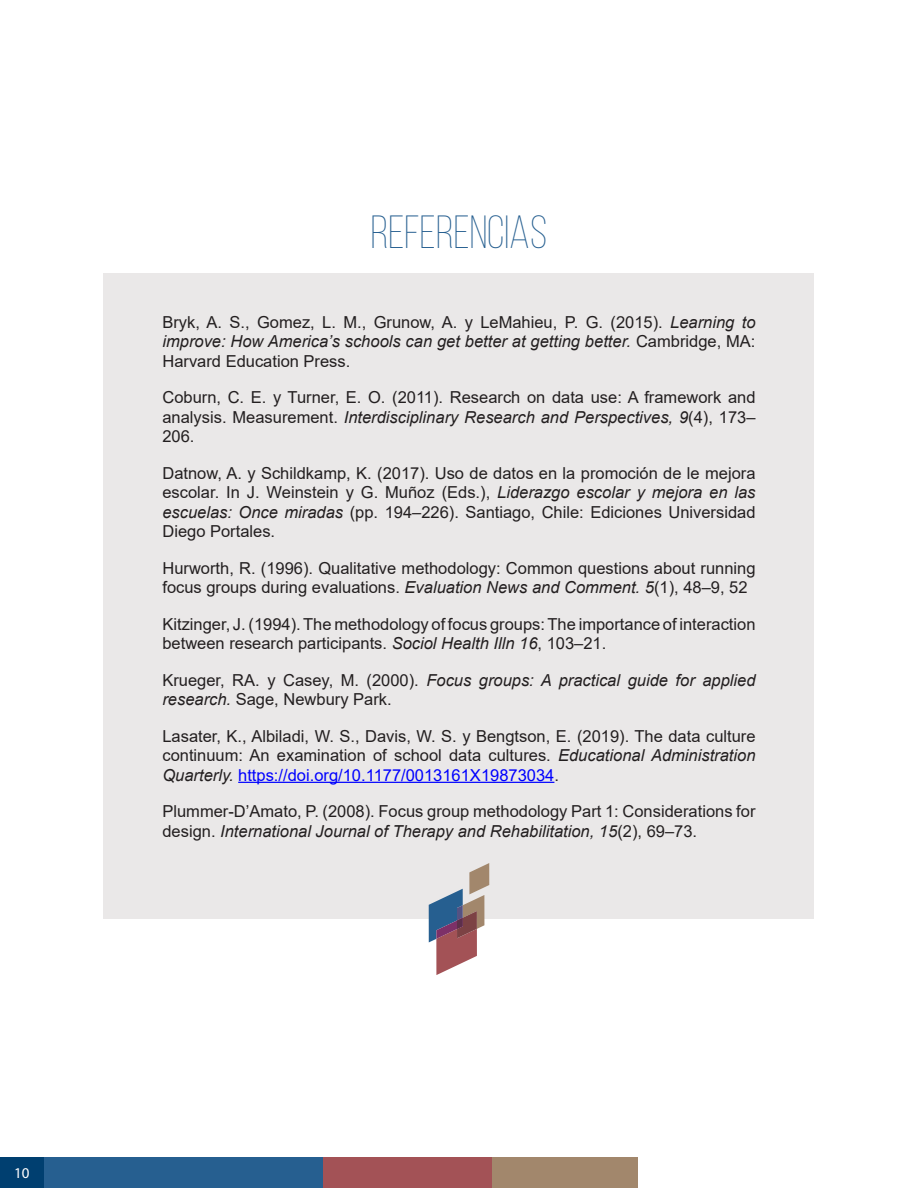
<style>
.page{position:relative;width:918px;height:1188px;background:#fff}
.page>*{position:absolute;margin:0;border:0;box-sizing:border-box;transform-origin:0 0}
.t1{font:300 46.5px "Bebas Neue";color:#265f90}
.t2{font:16.5px/19.5px "Arial";color:#231f20;text-align:justify}
.t3{font:italic 16.5px/19.5px "Arial";color:#231f20}
.t4{font:15px "Myriad Pro";color:#fff}
.s1{font-style:italic}
.s2{font-style:normal}
.s3{color:#00f}
</style>
<div class="page">
<div style="left:104px;top:273px;width:710px;height:646px;background:#eae8e8"></div>
<hr style="left:238px;top:782px;width:316px;height:1px;background:#00f">
<svg style="left:429px;top:863px;width:60px;height:112px"></svg>
<div style="left:0;top:1157px;width:637px;height:31px;background:#265f90"></div>
<div style="left:0;top:1157px;width:44px;height:31px;background:#003f70"></div>
<div style="left:323px;top:1157px;width:314px;height:31px;background:#a35256"></div>
<div style="left:492px;top:1157px;width:145px;height:31px;background:#a2876c"></div>
<p class="t4" style="left:14px;top:1164px;width:17px">10</p>
<p class="t1" style="left:371px;top:207px;width:178px">REFERENCIAS</p>
<p class="t2" style="left:162px;top:312px;width:595px">Bryk, A. S., Gomez, L. M., Grunow, A. y LeMahieu, P. G. (2015). <span class="s1">Learning to improve: How America’s schools can get better at getting better.</span> Cambridge, MA:<br>Harvard Education Press.</p>
<p class="t2" style="left:162px;top:387px;width:595px">Coburn, C. E. y Turner, E. O. (2011). Research on data use: A framework and analysis. Measurement. <span class="s1">Interdisciplinary Research and Perspectives, 9</span>(4), 173– 206.</p>
<p class="t2" style="left:162px;top:463px;width:595px">Datnow, A. y Schildkamp, K. (2017). Uso de datos en la promoción de le mejora escolar. In J. Weinstein y G. Muñoz (Eds.), <span class="s1">Liderazgo escolar y mejora en las escuelas: Once miradas</span> (pp. 194–226). Santiago, Chile: Ediciones Universidad Diego Portales.</p>
<p class="t2" style="left:162px;top:558px;width:595px">Hurworth, R. (1996). Qualitative methodology: Common questions about running focus groups during evaluations. <span class="s1">Evaluation News and Comment. 5</span>(1), 48–9, 52</p>
<p class="t2" style="left:162px;top:614px;width:595px">Kitzinger, J. (1994). The methodology of focus groups: The importance of interaction between research participants. <span class="s1">Sociol Health Illn 16</span>, 103–21.</p>
<p class="t3" style="left:162px;top:670px;width:595px"><span class="s2">Krueger, RA. y Casey, M. (2000).</span> Focus groups: A practical guide for applied research. <span class="s2">Sage, Newbury Park.</span></p>
<p class="t2" style="left:162px;top:726px;width:595px">Lasater, K., Albiladi, W. S., Davis, W. S. y Bengtson, E. (2019). The data culture continuum: An examination of school data cultures. <span class="s1">Educational Administration Quarterly.</span> <span class="s3">https://doi.org/10.1177/0013161X19873034</span>.</p>
<p class="t2" style="left:162px;top:801px;width:595px">Plummer-D’Amato, P. (2008). Focus group methodology Part 1: Considerations for design. <span class="s1">International Journal of Therapy and Rehabilitation, 15</span>(2), 69–73.</p>
</div>
